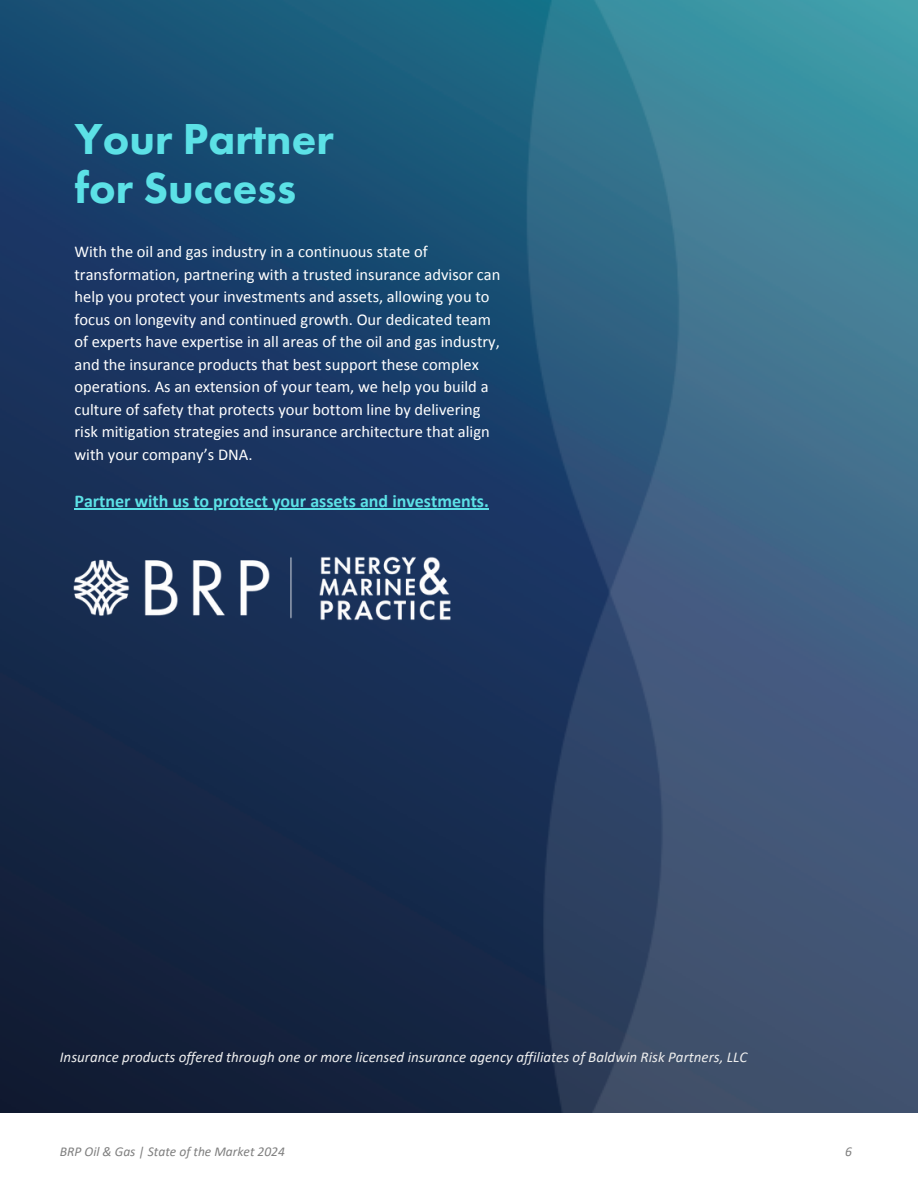
<style>
.page{position:relative;width:918px;height:1188px;background:#fff}
.page>*{position:absolute;margin:0;border:0;box-sizing:border-box;transform-origin:0 0}
.t1{font:800 45px/48.3px "Futura PT";color:#5ce1e6}
.t2{font:700 18px "Calibri";color:#5ce1e6}
.t3{font:16.5px/22.5px "Calibri";color:#fff}
.t4{font:italic 15px "Calibri";color:#eee}
.t5{font:italic 13.5px "Calibri";color:#7f7f7f}
</style>
<div class="page">
<img style="left:0;top:0;width:918px;height:1113px">
<img style="left:66px;top:550px;width:393px;height:75px">
<hr style="left:74px;top:508px;width:415px;height:1px;background:#5ce1e6">
<h3 class="t1" style="left:74px;top:115px;width:261px">Your Partner for Success</h3>
<h2 class="t3" style="left:74px;top:242px;width:428px">With the oil and gas industry in a continuous state of transformation, partnering with a trusted insurance advisor can help you protect your investments and assets, allowing you to focus on longevity and continued growth. Our dedicated team of experts have expertise in all areas of the oil and gas industry, and the insurance products that best support these complex operations. As an extension of your team, we help you build a culture of safety that protects your bottom line by delivering risk mitigation strategies and insurance architecture that align with your company’s DNA.</h2>
<p class="t2" style="left:74px;top:493px;width:416px">Partner with us to protect your assets and investments.</p>
<p class="t4" style="left:60px;top:1051px;width:689px">Insurance products offered through one or more licensed insurance agency affiliates of Baldwin Risk Partners, LLC</p>
<p class="t5" style="left:60px;top:1146px;width:227px">BRP Oil &amp; Gas | State of the Market 2024</p>
<p class="t5" style="left:845px;top:1146px;width:8px">6</p>
</div>
